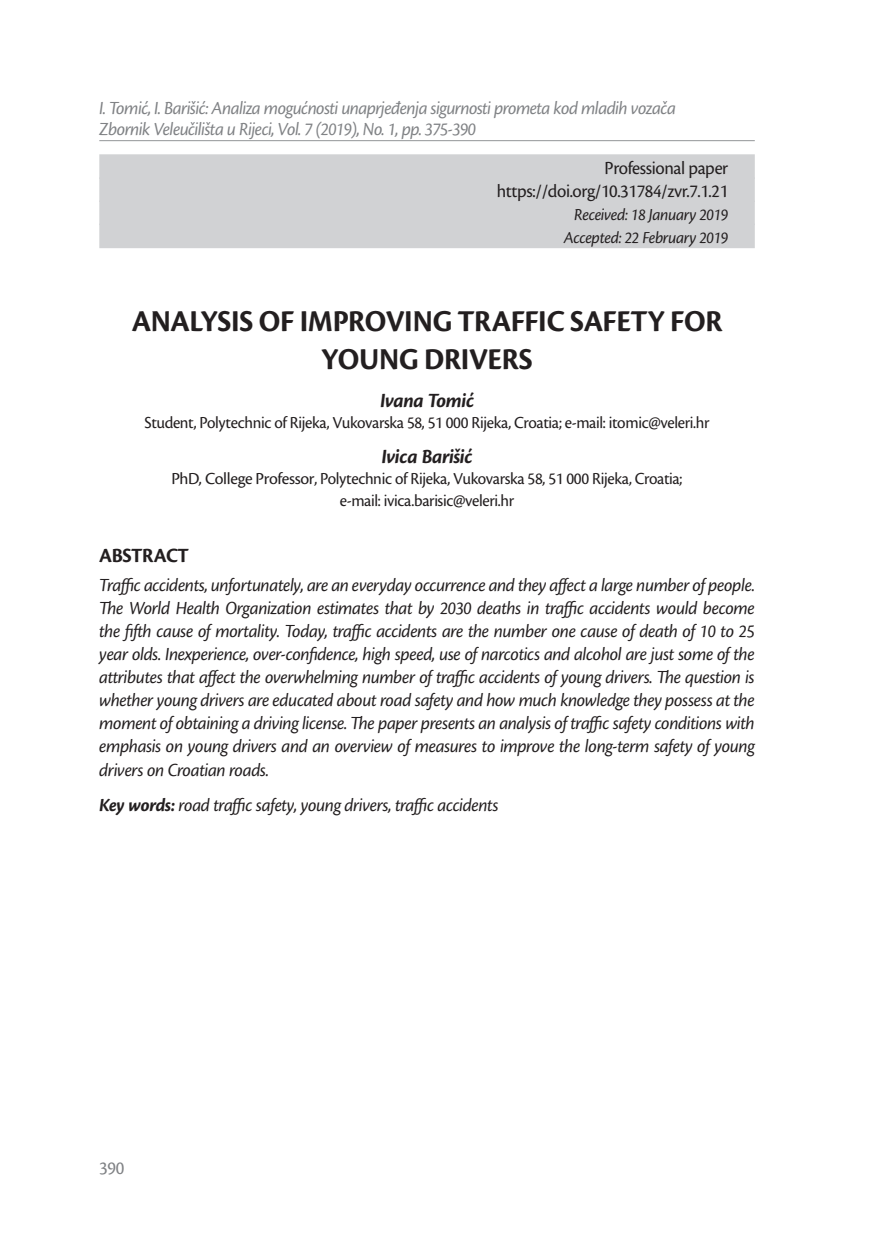
<style>
.page{position:relative;width:874px;height:1241px;background:#fff}
.page>*{position:absolute;margin:0;border:0;box-sizing:border-box;transform-origin:0 0}
.Naslov{font:700 31.5px/37.8px "Cronos Pro";letter-spacing:-.01em;color:#231f20;text-align:center;scale:.96 1}
.t1{font:italic 700 21px "Cronos Pro";letter-spacing:-.025em;color:#231f20;scale:.96 1}
.Sadržaj{font:700 21px "Cronos Pro";letter-spacing:-.025em;color:#231f20;scale:.96 1}
.t2{font:italic 19.25px/23.1px "Cronos Pro";letter-spacing:-.02em;color:#231f20;text-align:justify;scale:.96 1}
.t3{font:italic 19.25px/21px "Cronos Pro";letter-spacing:-.035em;color:#808285;scale:.96 1}
.zaglavlje_iznad_nasl{font:19.25px "Cronos Pro";letter-spacing:-.02em;color:#231f20;scale:.96 1}
.t4{font:19.25px "Cronos Pro";color:#808285;scale:.96 1}
.t5{font:17.5px/21px "Cronos Pro";letter-spacing:-.02em;color:#231f20;text-align:center}
.t6{font:17.5px "Cronos Pro";letter-spacing:-.02em;color:#231f20;scale:.96 1}
.zaglavlje_iznad_nasl-2{font:italic 17.5px "Cronos Pro";letter-spacing:-.02em;color:#231f20;scale:.96 1}
.s1{font-weight:700}
</style>
<div class="page">
<hr style="left:99px;top:140px;width:655px;height:1px;background:#939598">
<div style="left:99px;top:154px;width:655px;height:25px;background:#d1d2d4"></div>
<div style="left:99px;top:177px;width:655px;height:25px;background:#d1d2d4"></div>
<div style="left:99px;top:200px;width:655px;height:25px;background:#d1d2d4"></div>
<div style="left:99px;top:224px;width:655px;height:24px;background:#d1d2d4"></div>
<p class="t3" style="left:99px;top:98px;width:602px">I. Tomić, I. Barišić: Analiza mogućnosti unaprjeđenja sigurnosti prometa kod mladih vozača<br>Zbornik Veleučilišta u Rijeci, Vol. 7 (2019), No. 1, pp. 375-390</p>
<p class="zaglavlje_iznad_nasl" style="left:604px;top:157px;width:130px">Professional paper</p>
<p class="zaglavlje_iznad_nasl" style="left:496px;top:180px;width:242px">https://doi.org/10.31784/zvr.7.1.21</p>
<p class="zaglavlje_iznad_nasl-2" style="left:574px;top:205px;width:162px">Received: 18 January 2019</p>
<p class="zaglavlje_iznad_nasl-2" style="left:563px;top:228px;width:173px">Accepted: 22 February 2019</p>
<p class="Naslov" style="left:132px;top:303px;width:616px">ANALYSIS OF IMPROVING TRAFFIC SAFETY FOR<br>YOUNG DRIVERS</p>
<p class="t1" style="left:380px;top:388px;width:99px">Ivana Tomić</p>
<p class="t6" style="left:144px;top:412px;width:589px">Student, Polytechnic of Rijeka, Vukovarska 58, 51 000 Rijeka, Croatia; e-mail: itomic@veleri.hr</p>
<p class="t1" style="left:381px;top:445px;width:96px">Ivica Barišić</p>
<p class="t5" style="left:171px;top:468px;width:512px">PhD, College Professor, Polytechnic of Rijeka, Vukovarska 58, 51 000 Rijeka, Croatia; e-mail: ivica.barisic@veleri.hr</p>
<p class="Sadržaj" style="left:99px;top:543px;width:95px">ABSTRACT</p>
<p class="t2" style="left:99px;top:573px;width:684px">Traffic accidents, unfortunately, are an everyday occurrence and they affect a large number of people.<br>The World Health Organization estimates that by 2030 deaths in traffic accidents would become the fifth cause of mortality. Today, traffic accidents are the number one cause of death of 10 to 25 year olds. Inexperience, over-confidence, high speed, use of narcotics and alcohol are just some of the attributes that affect the overwhelming number of traffic accidents of young drivers. The question is whether young drivers are educated about road safety and how much knowledge they possess at the moment of obtaining a driving license. The paper presents an analysis of traffic safety conditions with emphasis on young drivers and an overview of measures to improve the long-term safety of young drivers on Croatian roads.</p>
<p class="t2" style="left:99px;top:793px;width:417px"><span class="s1">Key words:</span> road traffic safety, young drivers, traffic accidents</p>
<p class="t4" style="left:99px;top:1156px;width:27px">390</p>
</div>
